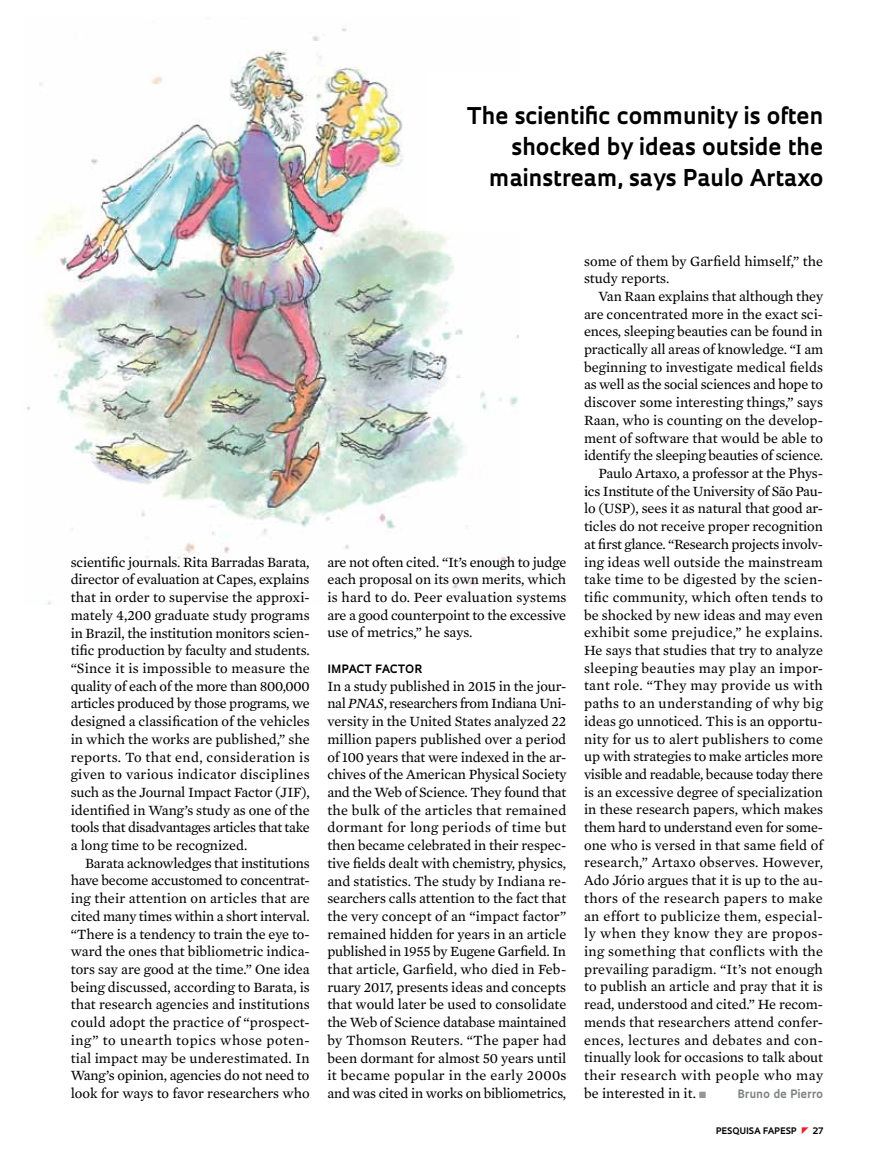
<style>
.page{position:relative;width:885px;height:1169px;background:#fff}
.page>*{position:absolute;margin:0;border:0;box-sizing:border-box;transform-origin:0 0}
.t1{font:700 22.5px/31px "Oculum";color:#000;text-align:right}
.t2{font:14.4px/17.7px "Mercury Text G2";color:#000;text-align:justify}
.t3{font:14.4px "Mercury Text G2";letter-spacing:.025em;color:#000}
.t4{font:14.4px "Mercury Text G2";letter-spacing:-.02em;color:#000}
.t5{font:14.4px "Mercury Text G2";letter-spacing:.02em;color:#000}
.t6{font:14.4px "Mercury Text G2";letter-spacing:.03em;color:#000}
.t7{font:14.4px "Mercury Text G2";letter-spacing:.035em;color:#000}
.t8{font:700 11.25px "Oculum";letter-spacing:.01em;color:#808285}
.t9{font:700 11.25px "Oculum";letter-spacing:.03em;color:#000}
.t10{font:700 8.7px "Oculum";letter-spacing:.015em;color:#000}
.s1{font-style:italic}
.s2{color:#939598}
</style>
<div class="page">
<img style="left:27px;top:28px;width:491px;height:576px">
<div style="left:428px;top:71px;width:395px;height:159px;background:#fff"></div>
<h1 class="t1" style="left:467px;top:99px;width:358px">The scientific community is often shocked by ideas outside the mainstream, says Paulo Artaxo</h1>
<p class="t2" style="left:71px;top:552px;width:241px">scientific journals. Rita Barradas Barata, director of evaluation at Capes, explains that in order to supervise the approxi&shy;mately 4,200 graduate study programs in Brazil, the institution monitors scien&shy;tific production by faculty and students. “Since it is impossible to measure the quality of each of the more than 800,000 articles produced by those programs, we designed a classification of the vehicles in which the works are published,” she reports. To that end, consideration is given to various indicator disciplines such as the Journal Impact Factor (JIF), identified in Wang’s study as one of the tools that disadvantages articles that take a long time to be recognized.</p>
<p class="t2" style="left:71px;top:853px;width:241px;text-indent:14px">Barata acknowledges that institutions have become accustomed to concentrat&shy;ing their attention on articles that are cited many times within a short interval. “There is a tendency to train the eye to&shy;ward the ones that bibliometric indica&shy;tors say are good at the time.” One idea being discussed, according to Barata, is that research agencies and institutions could adopt the practice of “prospect&shy;ing” to unearth topics whose poten&shy;tial impact may be underestimated. In Wang’s opinion, agencies do not need to look for ways to favor researchers who</p>
<p class="t2" style="left:327px;top:552px;width:241px">are not often cited. “It’s enough to judge each proposal on its own merits, which is hard to do. Peer evaluation systems are a good counterpoint to the excessive use of metrics,” he says.</p>
<p class="t9" style="left:327px;top:661px;width:95px">IMPACT FACTOR</p>
<p class="t2" style="left:327px;top:676px;width:241px">In a study published in 2015 in the jour&shy;nal <span class="s1">PNAS</span>, researchers from Indiana Uni&shy;versity in the United States analyzed 22 million papers published over a period of 100 years that were indexed in the ar&shy;chives of the American Physical Society and the Web of Science. They found that the bulk of the articles that remained dormant for long periods of time but then became celebrated in their respec&shy;tive fields dealt with chemistry, physics, and statistics. The study by Indiana re&shy;searchers calls attention to the fact that the very concept of an “impact factor” remained hidden for years in an article published in 1955 by Eugene Garfield. In that article, Garfield, who died in Feb&shy;ruary 2017, presents ideas and concepts that would later be used to consolidate the Web of Science database maintained by Thomson Reuters. “The paper had been dormant for almost 50 years until it became popular in the early 2000s and was cited in works on bibliometrics,</p>
<p class="t2" style="left:584px;top:251px;width:241px">some of them by Garfield himself,” the study reports.</p>
<p class="t2" style="left:599px;top:286px;width:226px">Van Raan explains that although they</p>
<p class="t2" style="left:584px;top:304px;width:241px">are concentrated more in the exact sci-</p>
<p class="t2" style="left:584px;top:322px;width:240px">ences, sleeping beauties can be found in</p>
<p class="t2" style="left:584px;top:340px;width:241px">practically all areas of knowledge. “I am</p>
<p class="t2" style="left:584px;top:357px;width:241px">beginning to investigate medical fields</p>
<p class="t4" style="left:584px;top:374px;width:240px">as well as the social sciences and hope to</p>
<p class="t2" style="left:584px;top:393px;width:240px">discover some interesting things,” says</p>
<p class="t2" style="left:584px;top:410px;width:240px">Raan, who is counting on the develop-</p>
<p class="t2" style="left:584px;top:428px;width:240px">ment of software that would be able to</p>
<p class="t2" style="left:584px;top:446px;width:241px">identify the sleeping beauties of science.</p>
<p class="t2" style="left:599px;top:463px;width:226px">Paulo Artaxo, a professor at the Phys-</p>
<p class="t4" style="left:584px;top:480px;width:240px">ics Institute of the University of São Pau-</p>
<p class="t2" style="left:584px;top:499px;width:240px">lo (USP), sees it as natural that good ar-</p>
<p class="t2" style="left:584px;top:516px;width:240px">ticles do not receive proper recognition</p>
<p class="t4" style="left:584px;top:533px;width:240px">at first glance. “Research projects involv-</p>
<p class="t2" style="left:584px;top:552px;width:240px">ing ideas well outside the mainstream</p>
<p class="t5" style="left:584px;top:569px;width:240px">take time to be digested by the scien-</p>
<p class="t2" style="left:584px;top:587px;width:241px">tific community, which often tends to</p>
<p class="t2" style="left:584px;top:605px;width:240px">be shocked by new ideas and may even</p>
<p class="t3" style="left:584px;top:622px;width:240px">exhibit some prejudice,” he explains.</p>
<p class="t2" style="left:584px;top:640px;width:240px">He says that studies that try to analyze</p>
<p class="t5" style="left:584px;top:657px;width:240px">sleeping beauties may play an impor-</p>
<p class="t3" style="left:584px;top:675px;width:240px">tant role. “They may provide us with</p>
<p class="t5" style="left:584px;top:693px;width:240px">paths to an understanding of why big</p>
<p class="t2" style="left:584px;top:711px;width:240px">ideas go unnoticed. This is an opportu-</p>
<p class="t2" style="left:584px;top:729px;width:240px">nity for us to alert publishers to come</p>
<p class="t2" style="left:584px;top:747px;width:241px">up with strategies to make articles more</p>
<p class="t4" style="left:584px;top:763px;width:240px">visible and readable, because today there</p>
<p class="t2" style="left:584px;top:782px;width:240px">is an excessive degree of specialization</p>
<p class="t2" style="left:584px;top:800px;width:240px">in these research papers, which makes</p>
<p class="t2" style="left:584px;top:817px;width:240px">them hard to understand even for some-</p>
<p class="t2" style="left:584px;top:835px;width:240px">one who is versed in that same field of</p>
<p class="t2" style="left:584px;top:853px;width:240px">research,” Artaxo observes. However,</p>
<p class="t2" style="left:584px;top:870px;width:241px">Ado Jório argues that it is up to the au-</p>
<p class="t3" style="left:584px;top:887px;width:240px">thors of the research papers to make</p>
<p class="t3" style="left:584px;top:905px;width:240px">an effort to publicize them, especial-</p>
<p class="t7" style="left:584px;top:923px;width:241px">ly when they know they are propos-</p>
<p class="t5" style="left:584px;top:940px;width:241px">ing something that conflicts with the</p>
<p class="t2" style="left:584px;top:959px;width:240px">prevailing paradigm. “It’s not enough</p>
<p class="t2" style="left:584px;top:977px;width:240px">to publish an article and pray that it is</p>
<p class="t2" style="left:584px;top:994px;width:240px">read, understood and cited.” He recom-</p>
<p class="t2" style="left:584px;top:1012px;width:240px">mends that researchers attend confer-</p>
<p class="t3" style="left:584px;top:1029px;width:240px">ences, lectures and debates and con-</p>
<p class="t2" style="left:584px;top:1047px;width:241px">tinually look for occasions to talk about</p>
<p class="t6" style="left:584px;top:1064px;width:240px">their research with people who may</p>
<p class="t2" style="left:584px;top:1083px;width:124px">be interested in it. <span class="s2">■</span></p>
<p class="t8" style="left:738px;top:1086px;width:87px">Bruno de Pierro</p>
<p class="t10" style="left:716px;top:1124px;width:81px">pESQUISA FAPESP</p>
<p class="t10" style="left:812px;top:1124px;width:12px">27</p>
</div>
